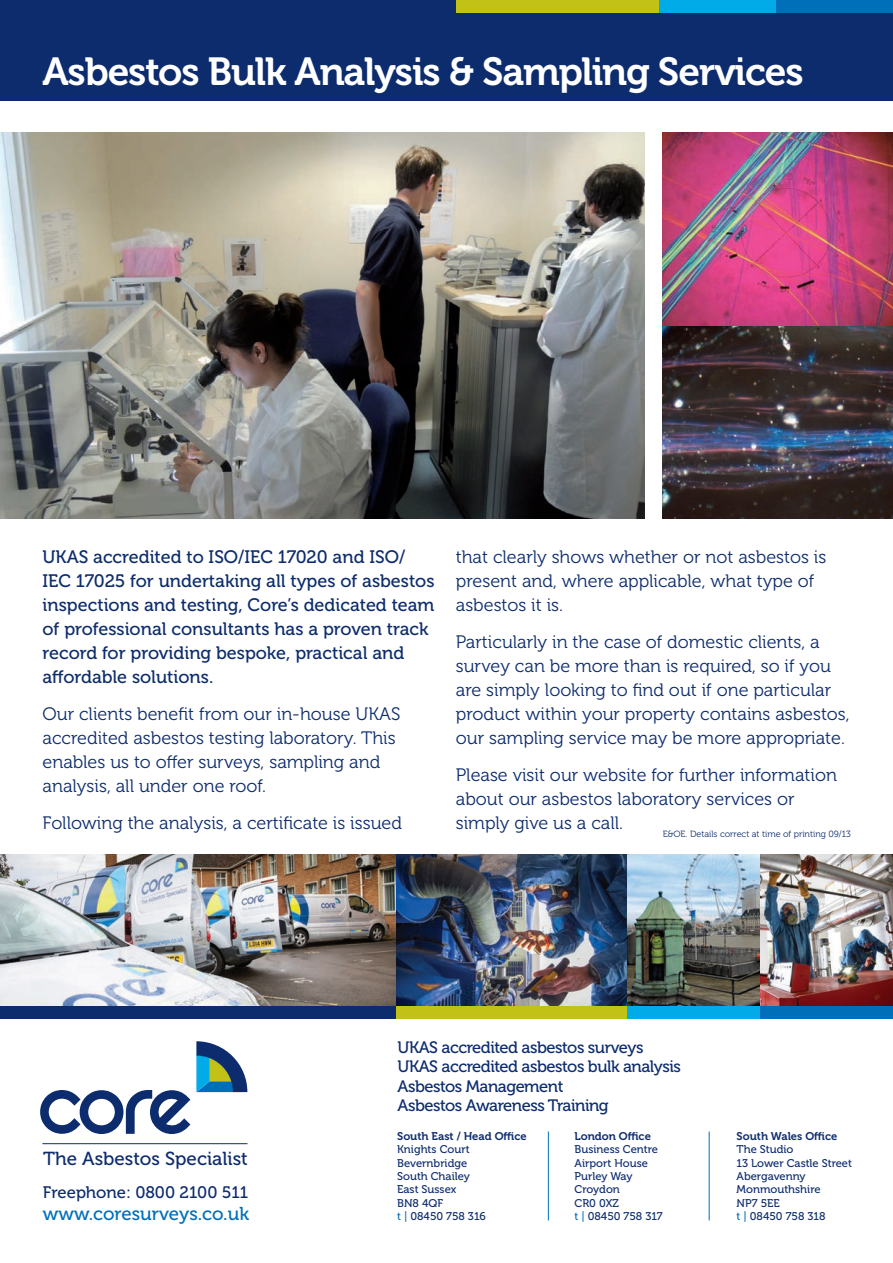
<style>
.page{position:relative;width:893px;height:1263px;background:#fff}
.page>*{position:absolute;margin:0;border:0;box-sizing:border-box;transform-origin:0 0}
.t1{font:39px "Museo 700";letter-spacing:-.03em;color:#fff}
.t2{font:18.75px "Museo 500";color:#0d2c6e}
.t3{font:18.6px "Museo 500";color:#006fba}
.t4{font:18px/24px "Museo 300";color:#0d2c6e}
.t5{font:18px/24px "Museo 500";color:#0d2c6e}
.t6{font:16.65px "Museo 500";color:#0d2c6e}
.t7{font:16.5px/19.5px "Museo 500";letter-spacing:-.03em;color:#0d2c6e}
.t8{font:11.1px/13.4px "Museo 500";color:#0d2c6e}
.t9{font:11.1px "Museo 700";color:#0d2c6e}
.t10{font:9px "Museo 300";color:#0d2c6e}
.s1{color:#006fba}
</style>
<div class="page">
<hr style="left:548px;top:1131px;width:1px;height:89px;background:#006fba">
<hr style="left:708px;top:1131px;width:1px;height:89px;background:#006fba">
<svg style="left:196px;top:1041px;width:51px;height:51px"></svg>
<svg style="left:40px;top:1090px;width:150px;height:44px"></svg>
<hr style="left:42px;top:1143px;width:205px;height:1px;background:#0d2c6e">
<div style="left:0;top:0;width:892px;height:101px;background:#0d2c6e"></div>
<div style="left:456px;top:0;width:203px;height:13px;background:#c1c116"></div>
<div style="left:659px;top:0;width:117px;height:13px;background:#00abe7"></div>
<div style="left:776px;top:0;width:116px;height:13px;background:#006fba"></div>
<img style="left:0;top:132px;width:644px;height:387px">
<img style="left:662px;top:132px;width:230px;height:387px">
<img style="left:0;top:854px;width:760px;height:153px">
<div style="left:0;top:1007px;width:396px;height:12px;background:#0d2c6e"></div>
<div style="left:396px;top:1007px;width:231px;height:12px;background:#c1c116"></div>
<div style="left:627px;top:1007px;width:133px;height:12px;background:#00abe7"></div>
<img style="left:760px;top:854px;width:132px;height:153px">
<div style="left:760px;top:1007px;width:132px;height:12px;background:#006fba"></div>
<h1 class="t1" style="left:42px;top:50px;width:762px">Asbestos Bulk Analysis &amp; Sampling Services</h1>
<p class="t5" style="left:42px;top:545px;width:393px">UKAS accredited to ISO/IEC 17020 and ISO/ IEC 17025 for undertaking all types of asbestos inspections and testing, Core’s dedicated team of professional consultants has a proven track record for providing bespoke, practical and affordable solutions.</p>
<p class="t4" style="left:42px;top:702px;width:359px">Our clients benefit from our in-house UKAS accredited asbestos testing laboratory. This enables us to offer surveys, sampling and analysis, all under one roof.</p>
<p class="t4" style="left:42px;top:811px;width:361px">Following the analysis, a certificate is issued</p>
<p class="t4" style="left:456px;top:545px;width:372px">that clearly shows whether or not asbestos is present and, where applicable, what type of asbestos it is.</p>
<p class="t4" style="left:456px;top:630px;width:395px">Particularly in the case of domestic clients, a survey can be more than is required, so if you are simply looking to find out if one particular product within your property contains asbestos, our sampling service may be more appropriate.</p>
<p class="t4" style="left:456px;top:763px;width:382px">Please visit our website for further information about our asbestos laboratory services or simply give us a call.</p>
<p class="t10" style="left:662px;top:829px;width:189px">E&amp;OE. Details correct at time of printing 09/13</p>
<p class="t2" style="left:43px;top:1148px;width:206px">The Asbestos Specialist</p>
<p class="t6" style="left:43px;top:1183px;width:207px">Freephone: 0800 2100 511</p>
<p class="t3" style="left:43px;top:1204px;width:208px">www.coresurveys.co.uk</p>
<p class="t7" style="left:397px;top:1037px;width:285px">UKAS accredited asbestos surveys<br>UKAS accredited asbestos bulk analysis<br>Asbestos Management<br>Asbestos Awareness Training</p>
<p class="t9" style="left:397px;top:1130px;width:131px">South East / Head Office</p>
<p class="t8" style="left:397px;top:1143px;width:90px">Knights Court<br>Bevernbridge<br>South Chailey<br>East Sussex<br>BN8 4QF<br><span class="s1">t |</span> 08450 758 316</p>
<p class="t9" style="left:574px;top:1130px;width:78px">London Office</p>
<p class="t8" style="left:574px;top:1143px;width:90px">Business Centre<br>Airport House<br>Purley Way<br>Croydon<br>CR0 0XZ<br><span class="s1">t |</span> 08450 758 317</p>
<p class="t9" style="left:736px;top:1130px;width:102px">South Wales Office</p>
<p class="t8" style="left:736px;top:1143px;width:117px">The Studio<br>13 Lower Castle Street<br>Abergavenny<br>Monmouthshire<br>NP7 5EE<br><span class="s1">t |</span> 08450 758 318</p>
</div>
